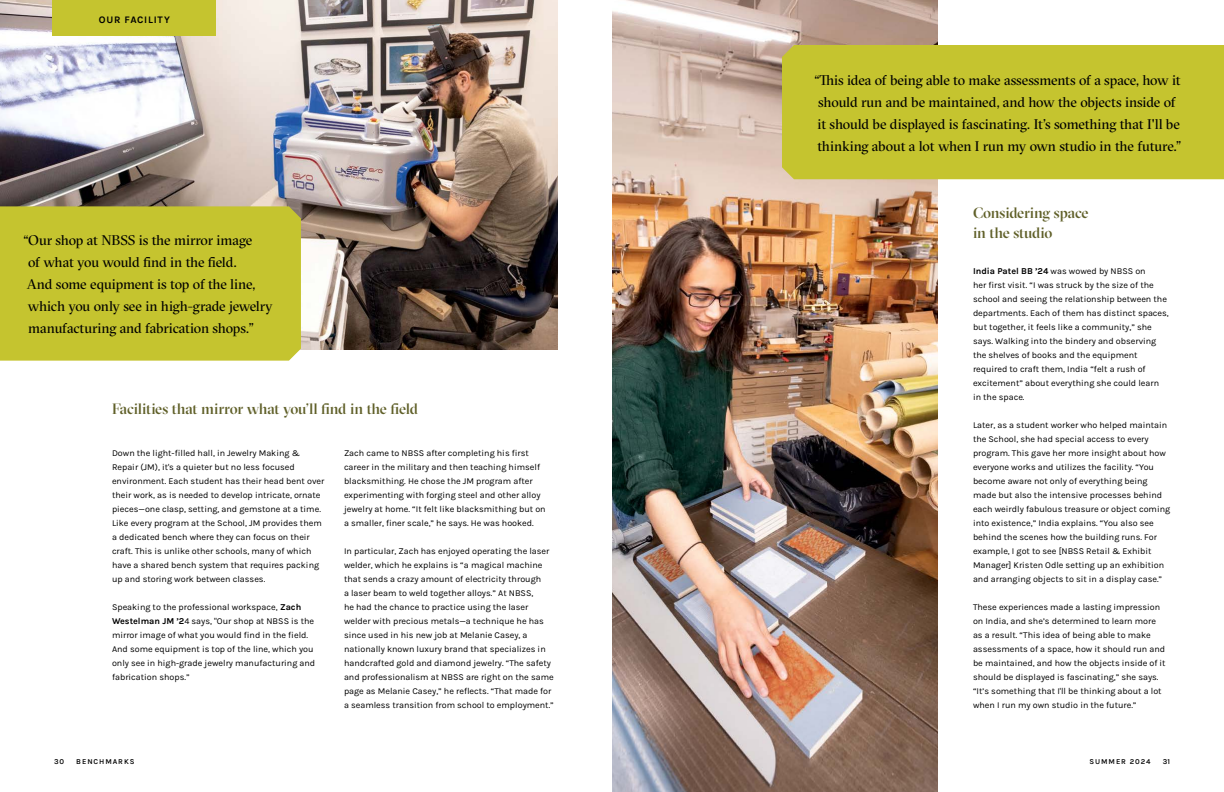
<style>
.page{position:relative;width:1224px;height:792px;background:#fff}
.page>*{position:absolute;margin:0;border:0;box-sizing:border-box;transform-origin:0 0}
.t1{font:500 15px/20px "GT Sectra Display";letter-spacing:-.01em;color:#606029}
.t2{font:14px/22px "GT Sectra Fine";letter-spacing:-.01em;color:#000}
.t3{font:700 10px "Karla";letter-spacing:.075em;color:#000}
.t4{font:9px/14px "Karla";color:#000}
.t5{font:600 7.5px "Karla";letter-spacing:.125em;color:#000}
.s1{font-weight:700}
</style>
<div class="page">
<img style="left:0;top:0;width:558px;height:350px">
<img style="left:612px;top:0;width:326px;height:792px">
<div style="left:782px;top:45px;width:442px;height:134px;background:#c5c42f"></div>
<div style="left:53px;top:0;width:163px;height:36px;background:#c5c42f"></div>
<div style="left:0;top:206px;width:301px;height:155px;background:#c5c42f"></div>
<p class="t3" style="left:99px;top:13px;width:73px">OUR FACILITY</p>
<h2 class="t2" style="left:23px;top:229px;width:251px">“Our shop at NBSS is the mirror image<br>of what you would find in the field.<br>And some equipment is top of the line, which you only see in high-grade jewelry manufacturing and fabrication shops.”</h2>
<h1 class="t1" style="left:112px;top:398px;width:308px">Facilities that mirror what you’ll find in the field</h1>
<p class="t4" style="left:112px;top:446px;width:214px">Down the light-filled hall, in Jewelry Making &amp; Repair (JM), it's a quieter but no less focused environment. Each student has their head bent over their work, as is needed to develop intricate, ornate pieces—one clasp, setting, and gemstone at a time.<br>Like every program at the School, JM provides them a dedicated bench where they can focus on their craft. This is unlike other schools, many of which have a shared bench system that requires packing up and storing work between classes.</p>
<p class="t4" style="left:112px;top:600px;width:205px">Speaking to the professional workspace, <span class="s1">Zach Westelman JM ’2</span>4 says, "Our shop at NBSS is the mirror image of what you would find in the field.<br>And some equipment is top of the line, which you only see in high-grade jewelry manufacturing and fabrication shops.”</p>
<p class="t4" style="left:344px;top:446px;width:203px">Zach came to NBSS after completing his first career in the military and then teaching himself blacksmithing. He chose the JM program after experimenting with forging steel and other alloy jewelry at home. “It felt like blacksmithing but on a smaller, finer scale,” he says. He was hooked.</p>
<p class="t4" style="left:344px;top:544px;width:211px">In particular, Zach has enjoyed operating the laser welder, which he explains is “a magical machine that sends a crazy amount of electricity through<br>a laser beam to weld together alloys.” At NBSS,<br>he had the chance to practice using the laser welder with precious metals—a technique he has since used in his new job at Melanie Casey, a nationally known luxury brand that specializes in handcrafted gold and diamond jewelry. “The safety and professionalism at NBSS are right on the same page as Melanie Casey,” he reflects. “That made for a seamless transition from school to employment.”</p>
<p class="t2" style="left:815px;top:69px;width:368px">“This idea of being able to make assessments of a space, how it should run and be maintained, and how the objects inside of it should be displayed is fascinating. It’s something that I'll be thinking about a lot when I run my own studio in the future.”</p>
<h1 class="t1" style="left:973px;top:202px;width:117px">Considering space in the studio</h1>
<p class="t4" style="left:973px;top:264px;width:197px"><span class="s1">India Patel BB ’24</span> was wowed by NBSS on<br>her first visit. “I was struck by the size of the school and seeing the relationship between the departments. Each of them has distinct spaces, but together, it feels like a community,” she says. Walking into the bindery and observing the shelves of books and the equipment required to craft them, India “felt a rush of excitement” about everything she could learn in the space.</p>
<p class="t4" style="left:973px;top:418px;width:199px">Later, as a student worker who helped maintain the School, she had special access to every program. This gave her more insight about how everyone works and utilizes the facility. “You become aware not only of everything being made but also the intensive processes behind each weirdly fabulous treasure or object coming into existence,” India explains. “You also see behind the scenes how the building runs. For example, I got to see [NBSS Retail &amp; Exhibit Manager] Kristen Odle setting up an exhibition and arranging objects to sit in a display case.”</p>
<p class="t4" style="left:973px;top:600px;width:194px">These experiences made a lasting impression on India, and she’s determined to learn more as a result. “This idea of being able to make assessments of a space, how it should run and be maintained, and how the objects inside of it should be displayed is fascinating,” she says. “It’s something that I'll be thinking about a lot when I run my own studio in the future.”</p>
<p class="t5" style="left:54px;top:757px;width:12px">30</p>
<p class="t5" style="left:76px;top:757px;width:60px">BENCHMARKS</p>
<p class="t5" style="left:1089px;top:757px;width:63px">SUMMER 2024</p>
<p class="t5" style="left:1163px;top:757px;width:9px">31</p>
</div>
